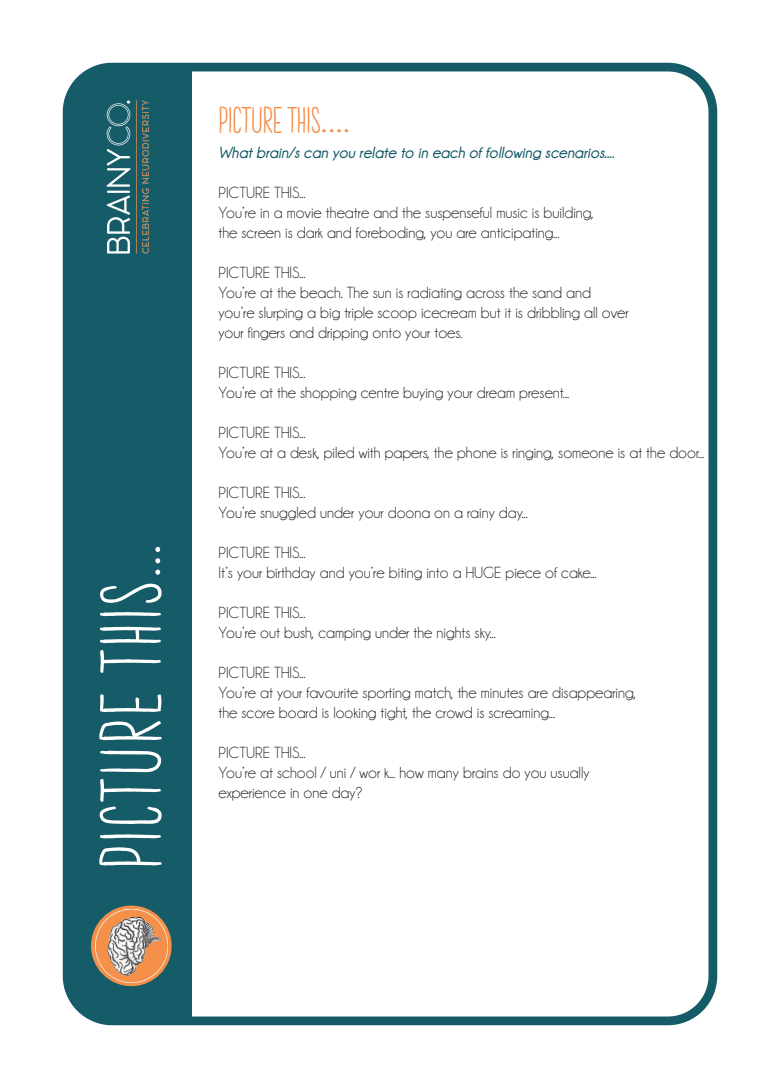
<style>
.page{position:relative;width:780px;height:1088px;background:#fff}
.page>*{position:absolute;margin:0;border:0;box-sizing:border-box;transform-origin:0 0}
.t1{font:87.5px "Brook FREE";letter-spacing:.05em;color:#fff}
.t2{font:37.5px "Brook FREE";color:#f68d4a}
.t3{font:16.25px/20px "Champagne&Limousines";color:#231f20}
.t4{font:italic 700 16.25px "Champagne&Limousines";color:#155b68}
</style>
<div class="page">
<div style="left:63px;top:63px;width:654px;height:962px;border:9px solid #155b68;border-radius:45px"></div>
<div style="left:68px;top:68px;width:124px;height:953px;background:#155b68;border-radius:45px"></div>
<div style="left:130px;top:65px;width:62px;height:954px;background:#155b68"></div>
<div style="left:91px;top:905px;width:81px;height:81px;border:2px solid #f49049;border-radius:50%"></div>
<img style="left:95px;top:909px;width:73px;height:73px">
<img style="left:108px;top:917px;width:52px;height:58px">
<img style="left:106px;top:100px;width:43px;height:154px">
<h1 class="t1" style="left:80px;top:868px;width:288px;rotate:-90deg">PICTURE THIS</h1>
<h2 class="t2" style="left:218px;top:98px;width:104px">PICTURE THIS</h2>
<p class="t4" style="left:218px;top:143px;width:397px">What brain/s can you relate to in each of following scenarios....</p>
<p class="t3" style="left:218px;top:182px;width:377px">PICTURE THIS...<br>You’re in a movie theatre and the suspenseful music is building, the screen is dark and foreboding, you are anticipating...</p>
<p class="t3" style="left:218px;top:262px;width:411px">PICTURE THIS...<br>You’re at the beach. The sun is radiating across the sand and you’re slurping a big triple scoop icecream but it is dribbling all over your fingers and dripping onto your toes.</p>
<p class="t3" style="left:218px;top:362px;width:352px">PICTURE THIS...<br>You’re at the shopping centre buying your dream present...</p>
<p class="t3" style="left:218px;top:422px;width:487px">PICTURE THIS...<br>You’re at a desk, piled with papers, the phone is ringing, someone is at the door...</p>
<p class="t3" style="left:218px;top:482px;width:311px">PICTURE THIS...<br>You’re snuggled under your doona on a rainy day...</p>
<p class="t3" style="left:218px;top:542px;width:380px">PICTURE THIS...<br>It’s your birthday and you’re biting into a HUGE piece of cake...</p>
<p class="t3" style="left:218px;top:602px;width:279px">PICTURE THIS...<br>You’re out bush, camping under the nights sky...</p>
<p class="t3" style="left:218px;top:662px;width:419px">PICTURE THIS...<br>You’re at your favourite sporting match, the minutes are disappearing, the score board is looking tight, the crowd is screaming...</p>
<p class="t3" style="left:218px;top:742px;width:372px">PICTURE THIS...<br>You’re at school / uni / wor k... how many brains do you usually experience in one day?</p>
</div>
